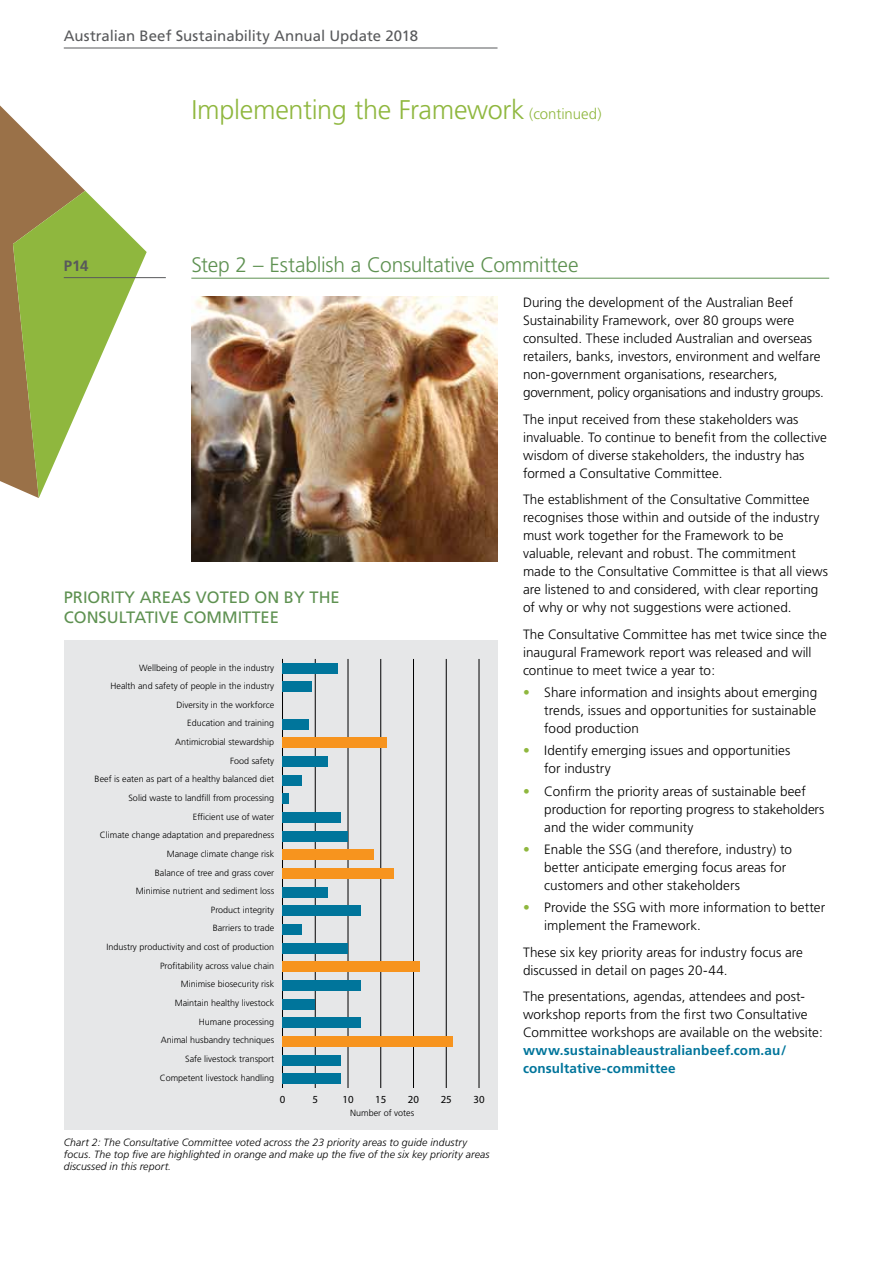
<style>
.page{position:relative;width:893px;height:1263px;background:#fff}
.page>*{position:absolute;margin:0;border:0;box-sizing:border-box;transform-origin:0 0}
.t1{font:300 27px "Frutiger";letter-spacing:-.01em;color:#8fb73e}
.t2{font:300 21px "Frutiger";letter-spacing:-.015em;color:#5e9151}
.t3{font:16.5px/19.8px "Frutiger";color:#5e9151}
.t4{font:15px "Frutiger";color:#58595b}
.t5{font:700 15px "Frutiger";color:#58595b}
.t6{font:300 13.5px/18px "Frutiger";color:#000}
.t7{font:700 13.5px/18px "Frutiger";letter-spacing:.01em;color:#00759b}
.t8{font:10.8px "Myriad Pro";color:#000}
.t9{font:italic 300 10.5px/12px "Frutiger";letter-spacing:.01em;color:#000}
.t10{font:300 9px/18.6px "Frutiger";color:#000;text-align:right}
.s1{font-size:15px}
.s2{color:#8fb73e}
</style>
<div class="page">
<hr style="left:191px;top:278px;width:638px;height:1px;background:#5e9151">
<svg style="left:0;top:105px;width:147px;height:393px"></svg>
<hr style="left:64px;top:277px;width:102px;height:1px;background:#58595b">
<div style="left:64px;top:640px;width:433px;height:489px;background:#e6e7e8"></div>
<hr style="left:315px;top:659px;width:1px;height:429px;background:#000">
<hr style="left:348px;top:659px;width:1px;height:429px;background:#000">
<hr style="left:380px;top:659px;width:1px;height:429px;background:#000">
<hr style="left:413px;top:659px;width:1px;height:429px;background:#000">
<hr style="left:446px;top:659px;width:1px;height:429px;background:#000">
<hr style="left:479px;top:659px;width:1px;height:429px;background:#000">
<hr style="left:282px;top:659px;width:1px;height:429px;background:#000">
<div style="left:282px;top:663px;width:56px;height:10px;background:#00759b"></div>
<div style="left:282px;top:682px;width:30px;height:10px;background:#00759b"></div>
<div style="left:282px;top:719px;width:27px;height:10px;background:#00759b"></div>
<div style="left:282px;top:738px;width:105px;height:10px;background:#f7941e"></div>
<div style="left:282px;top:756px;width:46px;height:11px;background:#00759b"></div>
<div style="left:282px;top:775px;width:20px;height:10px;background:#00759b"></div>
<div style="left:282px;top:794px;width:7px;height:10px;background:#00759b"></div>
<div style="left:282px;top:812px;width:59px;height:11px;background:#00759b"></div>
<div style="left:282px;top:831px;width:66px;height:10px;background:#00759b"></div>
<div style="left:282px;top:849px;width:92px;height:11px;background:#f7941e"></div>
<div style="left:282px;top:868px;width:112px;height:11px;background:#f7941e"></div>
<div style="left:282px;top:887px;width:46px;height:10px;background:#00759b"></div>
<div style="left:282px;top:905px;width:79px;height:11px;background:#00759b"></div>
<div style="left:282px;top:924px;width:20px;height:11px;background:#00759b"></div>
<div style="left:282px;top:943px;width:66px;height:10px;background:#00759b"></div>
<div style="left:282px;top:961px;width:138px;height:11px;background:#f7941e"></div>
<div style="left:282px;top:980px;width:79px;height:11px;background:#00759b"></div>
<div style="left:282px;top:999px;width:33px;height:10px;background:#00759b"></div>
<div style="left:282px;top:1017px;width:79px;height:11px;background:#00759b"></div>
<div style="left:282px;top:1036px;width:171px;height:10px;background:#f7941e"></div>
<div style="left:282px;top:1055px;width:59px;height:10px;background:#00759b"></div>
<div style="left:282px;top:1073px;width:59px;height:11px;background:#00759b"></div>
<img style="left:191px;top:297px;width:306px;height:264px">
<hr style="left:64px;top:48px;width:433px;height:1px;background:#58595b">
<p class="t4" style="left:64px;top:27px;width:356px">Australian Beef Sustainability Annual Update 2018</p>
<h1 class="t1" style="left:191px;top:94px;width:412px">Implementing the Framework <span class="s1">(continued)</span></h1>
<h2 class="t2" style="left:191px;top:252px;width:389px">Step 2 – Establish a Consultative Committee</h2>
<p class="t6" style="left:523px;top:294px;width:302px">During the development of the Australian Beef Sustainability Framework, over 80 groups were consulted. These included Australian and overseas retailers, banks, investors, environment and welfare non-government organisations, researchers, government, policy organisations and industry groups.</p>
<p class="t6" style="left:523px;top:410px;width:305px">The input received from these stakeholders was invaluable. To continue to benefit from the collective wisdom of diverse stakeholders, the industry has formed a Consultative Committee.</p>
<p class="t6" style="left:523px;top:491px;width:307px">The establishment of the Consultative Committee recognises those within and outside of the industry must work together for the Framework to be valuable, relevant and robust. The commitment made to the Consultative Committee is that all views are listened to and considered, with clear reporting of why or why not suggestions were actioned.</p>
<p class="t6" style="left:523px;top:625px;width:305px">The Consultative Committee has met twice since the inaugural Framework report was released and will continue to meet twice a year to:</p>
<p class="t6" style="left:544px;top:683px;width:274px;text-align:justify;text-indent:-21px"><span class="s2">•</span> Share information and insights about emerging trends, issues and opportunities for sustainable food production</p>
<p class="t6" style="left:544px;top:742px;width:248px;text-indent:-21px"><span class="s2">•</span> Identify emerging issues and opportunities for industry</p>
<p class="t6" style="left:544px;top:782px;width:282px;text-indent:-21px"><span class="s2">•</span> Confirm the priority areas of sustainable beef production for reporting progress to stakeholders and the wider community</p>
<p class="t6" style="left:544px;top:840px;width:249px;text-indent:-21px"><span class="s2">•</span> Enable the SSG (and therefore, industry) to better anticipate emerging focus areas for customers and other stakeholders</p>
<p class="t6" style="left:544px;top:898px;width:282px;text-indent:-21px"><span class="s2">•</span> Provide the SSG with more information to better implement the Framework.</p>
<p class="t6" style="left:523px;top:943px;width:281px">These six key priority areas for industry focus are discussed in detail on pages 20-44.</p>
<p class="t6" style="left:523px;top:987px;width:301px">The presentations, agendas, attendees and post&shy;workshop reports from the first two Consultative<br>Committee workshops are available on the website:</p>
<p class="t7" style="left:523px;top:1041px;width:265px">www.sustainableaustralianbeef.com.au/ consultative-committee</p>
<p class="t5" style="left:64px;top:257px;width:26px">P14</p>
<p class="t3" style="left:64px;top:587px;width:277px">PRIORITY AREAS VOTED ON BY THE<br>CONSULTATIVE COMMITTEE</p>
<p class="t10" style="left:95px;top:658px;width:181px">Wellbeing of people in the industry<br>Health and safety of people in the industry<br>Diversity in the workforce<br>Education and training<br>Antimicrobial stewardship<br>Food safety<br>Beef is eaten as part of a healthy balanced diet<br>Solid waste to landfill from processing<br>Efficient use of water<br>Climate change adaptation and preparedness<br>Manage climate change risk<br>Balance of tree and grass cover<br>Minimise nutrient and sediment loss<br>Product integrity<br>Barriers to trade<br>Industry productivity and cost of production<br>Profitability across value chain<br>Minimise biosecurity risk<br>Maintain healthy livestock<br>Humane processing<br>Animal husbandry techniques<br>Safe livestock transport<br>Competent livestock handling</p>
<p class="t8" style="left:280px;top:1092px;width:7px">0</p>
<p class="t8" style="left:312px;top:1092px;width:7px">5</p>
<p class="t8" style="left:342px;top:1092px;width:13px">10</p>
<p class="t8" style="left:375px;top:1092px;width:13px">15</p>
<p class="t8" style="left:408px;top:1092px;width:13px">20</p>
<p class="t8" style="left:441px;top:1092px;width:13px">25</p>
<p class="t8" style="left:473px;top:1092px;width:13px">30</p>
<p class="t10" style="left:350px;top:1104px;width:66px">Number of votes</p>
<p class="t9" style="left:64px;top:1137px;width:427px">Chart 2: The Consultative Committee voted across the 23 priority areas to guide industry focus. The top five are highlighted in orange and make up the five of the six key priority areas discussed in this report.</p>
</div>
